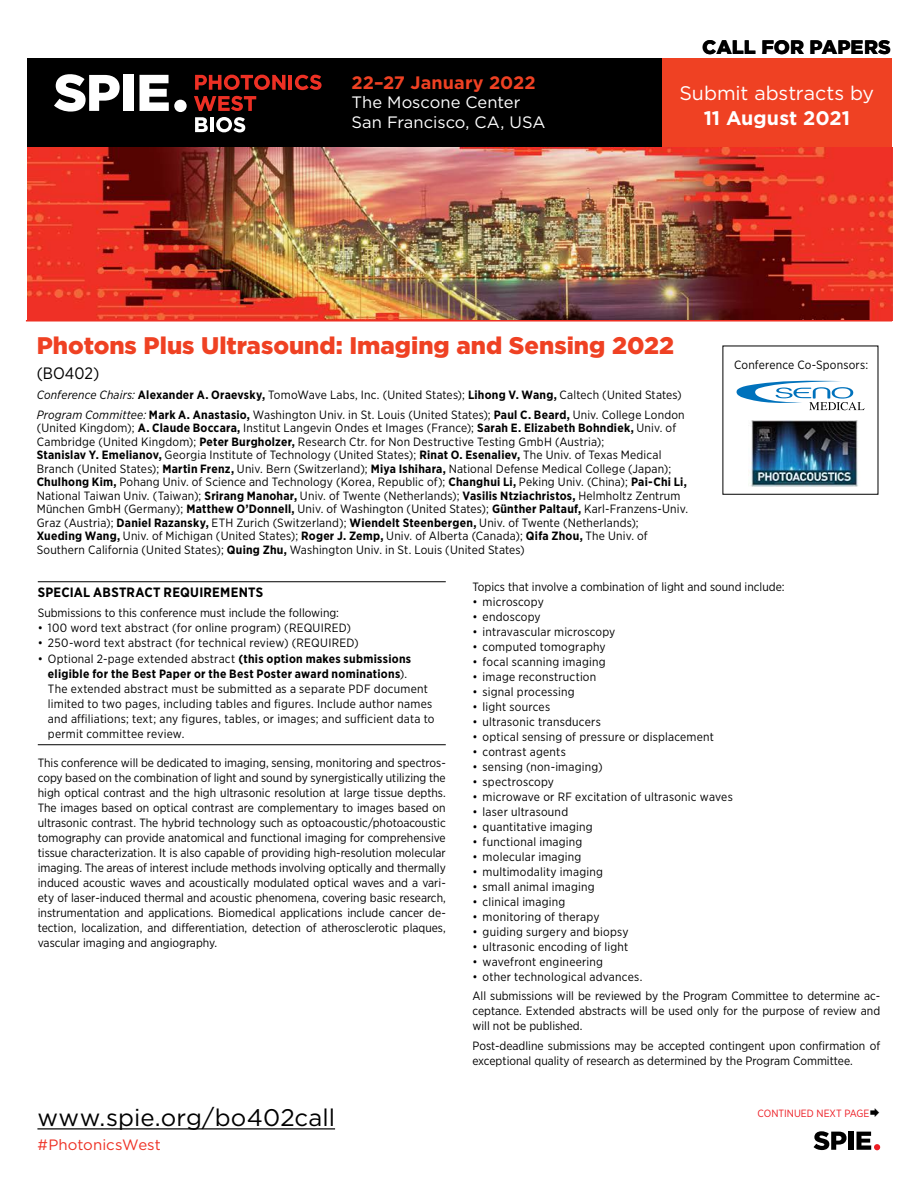
<style>
.page{position:relative;width:918px;height:1188px;background:#fff}
.page>*{position:absolute;margin:0;border:0;box-sizing:border-box;transform-origin:0 0}
.hd{font:900 24px "Gotham";color:#ef4123}
.ad_url{font:24px "Gotham";letter-spacing:.005em;color:#000}
.t1{font:19.65px/25.2px "Gotham";color:#fff;text-align:center}
.key_metric_heads{font:900 19.5px "Gotham";letter-spacing:.005em;color:#000}
.t2{font:700 18px "Gotham";letter-spacing:.005em;color:#ef4123}
.t3{font:16.5px "Gotham";color:#fff}
.hd-2{font:16.5px "Gotham Narrow";color:#000}
.chair{font:15px "Gotham";letter-spacing:.005em;color:#ee3124}
.joint_session_hd{font:700 13.5px "Gotham Narrow";letter-spacing:.02em;color:#000}
.body{font:12px/15px "Gotham Narrow";color:#000;text-align:justify}
.chair-2{font:12px/13.5px "Gotham Narrow";letter-spacing:.015em;color:#000}
.bullet{font:12px "Gotham Narrow";letter-spacing:.02em;color:#000}
.bullet_last_with_lin{font:12px/15px "Gotham Narrow";letter-spacing:.02em;color:#000}
.body-2{font:10.5px "Gotham Narrow";color:#ed1d24}
.s1{font-weight:700}
.s2{font-style:italic}
</style>
<div class="page">
<svg style="left:857px;top:1132px;width:23px;height:18px"></svg>
<svg style="left:814px;top:1131px;width:33px;height:19px"></svg>
<div style="left:848px;top:1132px;width:5px;height:18px;background:#000"></div>
<div style="left:27px;top:58px;width:864px;height:92px;background:#000"></div>
<div style="left:663px;top:58px;width:229px;height:92px;background:#ef4123"></div>
<hr style="left:37px;top:1128px;width:298px;height:1px;background:#000">
<img style="left:27px;top:147px;width:865px;height:173px">
<hr style="left:26px;top:320px;width:866px;height:2px;background:#ee3124">
<svg style="left:140px;top:75px;width:47px;height:37px"></svg>
<svg style="left:54px;top:74px;width:66px;height:38px"></svg>
<div style="left:123px;top:75px;width:10px;height:36px;background:#fff"></div>
<svg style="left:195px;top:75px;width:91px;height:15px"></svg>
<hr style="left:289px;top:75px;width:3px;height:15px;background:#ed3024">
<svg style="left:295px;top:74px;width:27px;height:16px"></svg>
<svg style="left:194px;top:96px;width:62px;height:15px"></svg>
<svg style="left:195px;top:117px;width:13px;height:15px"></svg>
<hr style="left:210px;top:117px;width:4px;height:15px;background:#fff">
<svg style="left:216px;top:117px;width:29px;height:15px"></svg>
<hr style="left:38px;top:581px;width:408px;height:1px;background:#000">
<hr style="left:38px;top:744px;width:408px;height:1px;background:#000">
<svg style="left:737px;top:381px;width:128px;height:29px"></svg>
<img style="left:750px;top:420px;width:108px;height:67px">
<p class="t2" style="left:352px;top:70px;width:186px">22–27 January 2022</p>
<p class="t3" style="left:352px;top:92px;width:170px">The Moscone Center</p>
<p class="t3" style="left:352px;top:111px;width:196px">San Francisco, CA, USA</p>
<p class="key_metric_heads" style="left:702px;top:34px;width:190px">CALL FOR PAPERS</p>
<p class="t1" style="left:679px;top:80px;width:196px">Submit abstracts by<br><span class="s1">11 August 2021</span></p>
<p class="hd" style="left:37px;top:329px;width:639px">Photons Plus Ultrasound: Imaging and Sensing 2022</p>
<p class="hd-2" style="left:37px;top:363px;width:64px">(BO402)</p>
<p class="chair-2" style="left:37px;top:388px;width:647px"><span class="s2">Conference Chairs:</span> <span class="s1">Alexander A. Oraevsky,</span> TomoWave Labs, Inc. (United States); <span class="s1">Lihong V. Wang,</span> Caltech (United States)</p>
<p class="chair-2" style="left:37px;top:407px;width:653px"><span class="s2">Program Committee:</span> <span class="s1">Mark A. Anastasio,</span> Washington Univ. in St. Louis (United States); <span class="s1">Paul C. Beard,</span> Univ. College London (United Kingdom); <span class="s1">A. Claude Boccara,</span> Institut Langevin Ondes et Images (France); <span class="s1">Sarah E. Elizabeth Bohndiek,</span> Univ. of Cambridge (United Kingdom); <span class="s1">Peter Burgholzer,</span> Research Ctr. for Non Destructive Testing GmbH (Austria);<br><span class="s1">Stanislav Y. Emelianov,</span> Georgia Institute of Technology (United States); <span class="s1">Rinat O. Esenaliev,</span> The Univ. of Texas Medical Branch (United States); <span class="s1">Martin Frenz,</span> Univ. Bern (Switzerland); <span class="s1">Miya Ishihara,</span> National Defense Medical College (Japan); <span class="s1">Chulhong Kim,</span> Pohang Univ. of Science and Technology (Korea, Republic of); <span class="s1">Changhui Li,</span> Peking Univ. (China); <span class="s1">Pai-Chi Li, </span>National Taiwan Univ. (Taiwan); <span class="s1">Srirang Manohar,</span> Univ. of Twente (Netherlands); <span class="s1">Vasilis Ntziachristos,</span> Helmholtz Zentrum München GmbH (Germany); <span class="s1">Matthew O’Donnell,</span> Univ. of Washington (United States); <span class="s1">Günther Paltauf,</span> Karl-Franzens-Univ.<br>Graz (Austria); <span class="s1">Daniel Razansky,</span> ETH Zurich (Switzerland); <span class="s1">Wiendelt Steenbergen,</span> Univ. of Twente (Netherlands);<br><span class="s1">Xueding Wang,</span> Univ. of Michigan (United States); <span class="s1">Roger J. Zemp,</span> Univ. of Alberta (Canada); <span class="s1">Qifa Zhou,</span> The Univ. of Southern California (United States); <span class="s1">Quing Zhu,</span> Washington Univ. in St. Louis (United States)</p>
<p class="joint_session_hd" style="left:38px;top:584px;width:227px">SPECIAL ABSTRACT REQUIREMENTS</p>
<p class="body" style="left:38px;top:605px;width:303px">Submissions to this conference must include the following:</p>
<p class="bullet" style="left:38px;top:620px;width:315px">• 100 word text abstract (for online program) (REQUIRED)</p>
<p class="bullet" style="left:38px;top:635px;width:322px">• 250-word text abstract (for technical review) (REQUIRED)</p>
<p class="bullet_last_with_lin" style="left:48px;top:651px;width:388px;text-indent:-10px">• Optional 2-page extended abstract <span class="s1">(this option makes submissions eligible for the Best Paper or the Best Poster award nominations</span>).<br>The extended abstract must be submitted as a separate PDF document limited to two pages, including tables and figures. Include author names and affiliations; text; any figures, tables, or images; and sufficient data to permit committee review.</p>
<p class="body" style="left:38px;top:755px;width:410px">This conference will be dedicated to imaging, sensing, monitoring and spectros&shy;copy based on the combination of light and sound by synergistically utilizing the high optical contrast and the high ultrasonic resolution at large tissue depths.<br>The images based on optical contrast are complementary to images based on ultrasonic contrast. The hybrid technology such as optoacoustic/photoacoustic tomography can provide anatomical and functional imaging for comprehensive tissue characterization. It is also capable of providing high-resolution molecular imaging. The areas of interest include methods involving optically and thermally induced acoustic waves and acoustically modulated optical waves and a vari&shy;ety of laser-induced thermal and acoustic phenomena, covering basic research, instrumentation and applications. Biomedical applications include cancer de&shy;tection, localization, and differentiation, detection of atherosclerotic plaques, vascular imaging and angiography.</p>
<p class="chair-2" style="left:734px;top:358px;width:136px">Conference Co-Sponsors:</p>
<p class="body" style="left:472px;top:579px;width:314px">Topics that involve a combination of light and sound include:</p>
<p class="bullet" style="left:472px;top:594px;width:73px">• microscopy</p>
<p class="bullet" style="left:472px;top:609px;width:70px">• endoscopy</p>
<p class="bullet" style="left:472px;top:624px;width:144px">• intravascular microscopy</p>
<p class="bullet" style="left:472px;top:639px;width:135px">• computed tomography</p>
<p class="bullet" style="left:472px;top:654px;width:135px">• focal scanning imaging</p>
<p class="bullet" style="left:472px;top:669px;width:125px">• image reconstruction</p>
<p class="bullet" style="left:472px;top:684px;width:104px">• signal processing</p>
<p class="bullet" style="left:472px;top:699px;width:79px">• light sources</p>
<p class="bullet" style="left:472px;top:714px;width:130px">• ultrasonic transducers</p>
<p class="bullet" style="left:472px;top:729px;width:243px">• optical sensing of pressure or displacement</p>
<p class="bullet" style="left:472px;top:744px;width:95px">• contrast agents</p>
<p class="bullet" style="left:472px;top:759px;width:132px">• sensing (non-imaging)</p>
<p class="bullet" style="left:472px;top:774px;width:83px">• spectroscopy</p>
<p class="bullet" style="left:472px;top:789px;width:262px">• microwave or RF excitation of ultrasonic waves</p>
<p class="bullet" style="left:472px;top:804px;width:97px">• laser ultrasound</p>
<p class="bullet" style="left:472px;top:819px;width:122px">• quantitative imaging</p>
<p class="bullet" style="left:472px;top:834px;width:111px">• functional imaging</p>
<p class="bullet" style="left:472px;top:849px;width:110px">• molecular imaging</p>
<p class="bullet" style="left:472px;top:864px;width:132px">• multimodality imaging</p>
<p class="bullet" style="left:472px;top:879px;width:124px">• small animal imaging</p>
<p class="bullet" style="left:472px;top:894px;width:94px">• clinical imaging</p>
<p class="bullet" style="left:472px;top:909px;width:129px">• monitoring of therapy</p>
<p class="bullet" style="left:472px;top:924px;width:158px">• guiding surgery and biopsy</p>
<p class="bullet" style="left:472px;top:939px;width:157px">• ultrasonic encoding of light</p>
<p class="bullet" style="left:472px;top:954px;width:132px">• wavefront engineering</p>
<p class="bullet" style="left:472px;top:969px;width:171px">• other technological advances.</p>
<p class="body" style="left:472px;top:989px;width:409px">All submissions will be reviewed by the Program Committee to determine ac&shy;ceptance. Extended abstracts will be used only for the purpose of review and will not be published.</p>
<p class="body" style="left:472px;top:1038px;width:409px">Post-deadline submissions may be accepted contingent upon confirmation of exceptional quality of research as determined by the Program Committee.</p>
<p class="ad_url" style="left:37px;top:1103px;width:299px">www.spie.org/bo402call</p>
<p class="chair" style="left:38px;top:1135px;width:125px">#PhotonicsWest</p>
<p class="body-2" style="left:758px;top:1107px;width:113px">CONTINUED NEXT PAGE</p>
</div>
